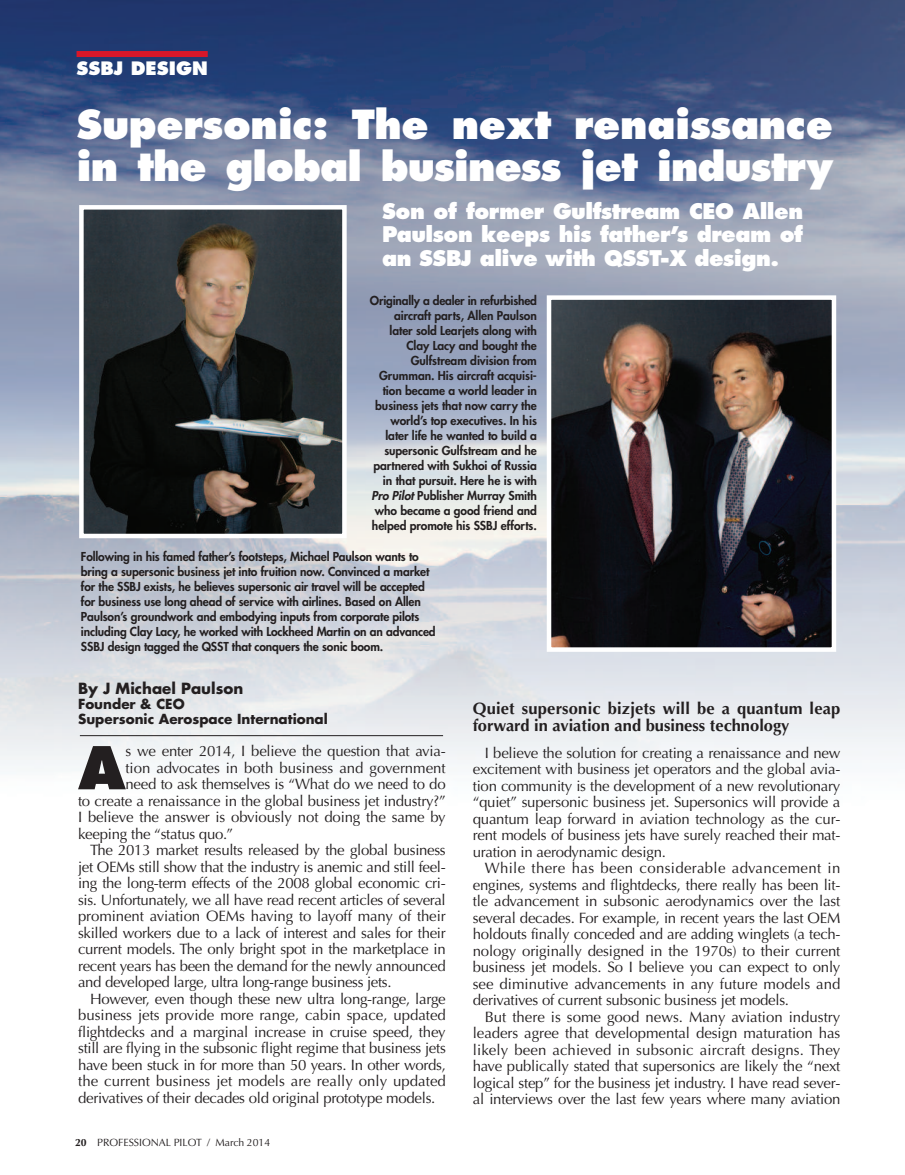
<style>
.page{position:relative;width:905px;height:1175px;background:#fff}
.page>*{position:absolute;margin:0;border:0;box-sizing:border-box;transform-origin:0 0}
.t1{font:800 57.3px "Futura";color:#231f20}
.t2{font:800 39px/41.7px "Futura";letter-spacing:-.01em;color:#fff}
.t3{font:800 21px/23.1px "Futura";letter-spacing:-.025em;color:#fff;text-align:justify}
.t4{font:800 18px "Futura";color:#fff}
.t5{font:700 16.5px/16.5px "Optima";letter-spacing:.005em;color:#231f20}
.t6{font:15px/16.5px "Optima";letter-spacing:-.02em;color:#231f20;text-align:justify}
.t7{font:15px "Optima";color:#231f20}
.t8{font:700 15px "Futura";color:#231f20}
.t9{font:700 13.5px/15px "Futura";color:#231f20}
.t10{font:800 12px/15px "Futura";letter-spacing:-.01em;color:#231f20}
.t11{font:10.5px "Optima";color:#231f20}
.s1{font-style:italic}
.s2{font-weight:700}
</style>
<div class="page">
<img style="left:0;top:0;width:904px;height:771px">
<hr style="left:80px;top:735px;width:363px;height:1px;background:#231f20">
<div style="left:76px;top:51px;width:132px;height:6px;background:#d81729"></div>
<img style="left:84px;top:210px;width:257px;height:323px">
<div style="left:79px;top:205px;width:267px;height:333px;border:4px solid #fff"></div>
<img style="left:551px;top:300px;width:280px;height:347px">
<div style="left:546px;top:295px;width:290px;height:357px;border:4px solid #fff"></div>
<p class="t4" style="left:76px;top:57px;width:133px">SSBJ DESIGN</p>
<h2 class="t2" style="left:76px;top:104px;width:758px">Supersonic: The next renaissance in the global business jet industry</h2>
<h3 class="t3" style="left:382px;top:200px;width:422px">Son of former Gulfstream CEO Allen Paulson keeps his father’s dream of an SSBJ alive with QSST-X design.</h3>
<p class="t10" style="left:370px;top:293px;width:168px;text-align:right">Originally a dealer in refurbished aircraft parts, Allen Paulson later sold Learjets along with<br>Clay Lacy and bought the<br>Gulfstream division from<br>Grumman. His aircraft acquisi&shy;tion became a world leader in business jets that now carry the world’s top executives. In his later life he wanted to build a supersonic Gulfstream and he partnered with Sukhoi of Russia in that pursuit. Here he is with<br><span class="s1">Pro Pilot</span> Publisher Murray Smith who became a good friend and helped promote his SSBJ efforts.</p>
<p class="t10" style="left:81px;top:549px;width:356px">Following in his famed father’s footsteps, Michael Paulson wants to bring a supersonic business jet into fruition now. Convinced a market for the SSBJ exists, he believes supersonic air travel will be accepted for business use long ahead of service with airlines. Based on Allen Paulson’s groundwork and embodying inputs from corporate pilots including Clay Lacy, he worked with Lockheed Martin on an advanced SSBJ design tagged the QSST that conquers the sonic boom.</p>
<p class="t8" style="left:78px;top:677px;width:167px">By J Michael Paulson</p>
<p class="t9" style="left:78px;top:696px;width:251px">Founder &amp; CEO<br>Supersonic Aerospace International</p>
<h1 class="t1" style="left:78px;top:732px;width:49px">A</h1>
<p class="t6" style="left:125px;top:743px;width:322px">s we enter 2014, I believe the question that avia-</p>
<p class="t7" style="left:125px;top:759px;width:322px">tion advocates in both business and government</p>
<p class="t6" style="left:125px;top:776px;width:322px">need to ask themselves is “What do we need to do</p>
<p class="t6" style="left:78px;top:792px;width:369px">to create a renaissance in the global business jet industry?”</p>
<p class="t6" style="left:78px;top:809px;width:369px">I believe the answer is obviously not doing the same by</p>
<p class="t6" style="left:78px;top:825px;width:156px">keeping the “status quo.”</p>
<p class="t6" style="left:90px;top:842px;width:357px">The 2013 market results released by the global business</p>
<p class="t6" style="left:78px;top:858px;width:369px">jet OEMs still show that the industry is anemic and still feel-</p>
<p class="t6" style="left:78px;top:875px;width:369px">ing the long-term effects of the 2008 global economic cri-</p>
<p class="t6" style="left:78px;top:891px;width:369px">sis. Unfortunately, we all have read recent articles of several</p>
<p class="t6" style="left:78px;top:908px;width:369px">prominent aviation OEMs having to layoff many of their</p>
<p class="t6" style="left:78px;top:924px;width:369px">skilled workers due to a lack of interest and sales for their</p>
<p class="t6" style="left:78px;top:941px;width:369px">current models. The only bright spot in the marketplace in</p>
<p class="t6" style="left:78px;top:957px;width:369px">recent years has been the demand for the newly announced</p>
<p class="t6" style="left:78px;top:974px;width:315px">and developed large, ultra long-range business jets.</p>
<p class="t6" style="left:90px;top:990px;width:357px">However, even though these new ultra long-range, large</p>
<p class="t7" style="left:78px;top:1006px;width:369px">business jets provide more range, cabin space, updated</p>
<p class="t6" style="left:78px;top:1023px;width:369px">flightdecks and a marginal increase in cruise speed, they</p>
<p class="t6" style="left:78px;top:1040px;width:369px">still are flying in the subsonic flight regime that business jets</p>
<p class="t6" style="left:78px;top:1056px;width:369px">have been stuck in for more than 50 years. In other words,</p>
<p class="t7" style="left:78px;top:1072px;width:369px">the current business jet models are really only updated</p>
<p class="t6" style="left:78px;top:1089px;width:359px">derivatives of their decades old original prototype models.</p>
<p class="t11" style="left:75px;top:1136px;width:197px"><span class="s2">20</span> PROFESSIONAL PILOT / March 2014</p>
<p class="t5" style="left:472px;top:700px;width:369px">Quiet supersonic bizjets will be a quantum leap forward in aviation and business technology</p>
<p class="t6" style="left:472px;top:744px;width:369px;text-indent:12px">I believe the solution for creating a renaissance and new excitement with business jet operators and the global avia&shy;tion community is the development of a new revolutionary “quiet” supersonic business jet. Supersonics will provide a quantum leap forward in aviation technology as the cur&shy;rent models of business jets have surely reached their mat&shy;uration in aerodynamic design.</p>
<p class="t6" style="left:472px;top:860px;width:369px;text-indent:12px">While there has been considerable advancement in engines, systems and flightdecks, there really has been lit&shy;tle advancement in subsonic aerodynamics over the last several decades. For example, in recent years the last OEM holdouts finally conceded and are adding winglets (a tech&shy;nology originally designed in the 1970s) to their current business jet models. So I believe you can expect to only see diminutive advancements in any future models and derivatives of current subsonic business jet models.</p>
<p class="t6" style="left:472px;top:1008px;width:369px;text-indent:12px">But there is some good news. Many aviation industry leaders agree that developmental design maturation has likely been achieved in subsonic aircraft designs. They have publically stated that supersonics are likely the “next logical step” for the business jet industry. I have read sever&shy;al interviews over the last few years where many aviation</p>
</div>
